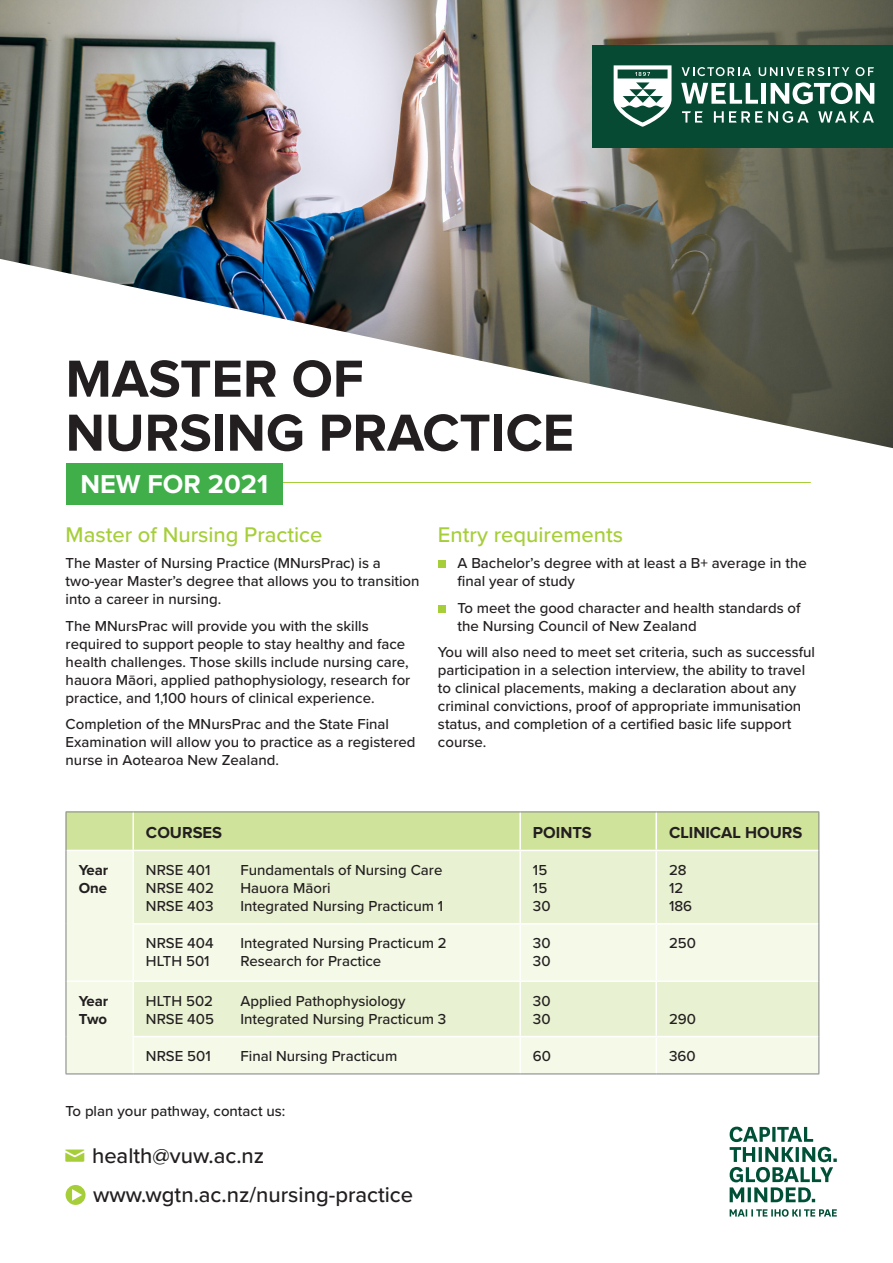
<style>
.page{position:relative;width:893px;height:1263px;background:#fff}
.page>*{position:absolute;margin:0;border:0;box-sizing:border-box;transform-origin:0 0}
.t1{font:700 54px/54px "Proxima Nova";color:#231f20}
.t2{font:700 27px "Proxima Nova";color:#fff}
.t3{font:500 22.05px "Proxima Nova";color:#231f20}
.t4{font:500 22.05px "Proxima Nova";color:#a6ce39}
.t5{font:700 16.5px "Proxima Nova";color:#231f20}
.t6{font:500 15px/18px "Proxima Nova";color:#231f20}
.t7{font:700 15px/18px "Proxima Nova";color:#231f20}
</style>
<div class="page">
<img style="left:0;top:0;width:893px;height:448px">
<hr style="left:69px;top:482px;width:742px;height:1px;background:#a6ce39">
<div style="left:593px;top:45px;width:300px;height:102px;background:#064a34"></div>
<svg style="left:614px;top:65px;width:57px;height:62px"></svg>
<svg style="left:682px;top:111px;width:21px;height:12px"></svg>
<svg style="left:714px;top:111px;width:95px;height:12px"></svg>
<svg style="left:818px;top:111px;width:56px;height:12px"></svg>
<hr style="left:762px;top:83px;width:4px;height:21px;background:#fff">
<svg style="left:681px;top:83px;width:77px;height:21px"></svg>
<svg style="left:771px;top:82px;width:103px;height:22px"></svg>
<svg style="left:682px;top:67px;width:69px;height:9px"></svg>
<svg style="left:759px;top:67px;width:90px;height:9px"></svg>
<svg style="left:856px;top:67px;width:18px;height:9px"></svg>
<svg style="left:730px;top:1209px;width:107px;height:8px"></svg>
<svg style="left:730px;top:1126px;width:107px;height:76px"></svg>
<div style="left:438px;top:560px;width:8px;height:8px;background:#a6ce39"></div>
<div style="left:438px;top:605px;width:8px;height:8px;background:#a6ce39"></div>
<div style="left:67px;top:812px;width:751px;height:38px;background:#d0e39a"></div>
<div style="left:67px;top:851px;width:751px;height:222px;background:#f4f9e8"></div>
<svg style="left:134px;top:851px;width:684px;height:185px;background:#ebf3d8"></svg>
<hr style="left:132px;top:812px;width:2px;height:38px;background:#fff">
<hr style="left:519px;top:812px;width:2px;height:38px;background:#fff">
<hr style="left:655px;top:812px;width:2px;height:38px;background:#fff">
<hr style="left:132px;top:851px;width:2px;height:72px;background:#fff">
<hr style="left:519px;top:851px;width:2px;height:72px;background:#fff">
<hr style="left:655px;top:851px;width:2px;height:72px;background:#fff">
<hr style="left:132px;top:923px;width:388px;height:1px;background:#fff">
<hr style="left:132px;top:924px;width:2px;height:56px;background:#fff">
<hr style="left:520px;top:923px;width:136px;height:1px;background:#fff">
<hr style="left:519px;top:924px;width:2px;height:56px;background:#fff">
<hr style="left:656px;top:923px;width:162px;height:1px;background:#fff">
<hr style="left:655px;top:924px;width:2px;height:56px;background:#fff">
<hr style="left:66px;top:980px;width:67px;height:2px;background:#fff">
<hr style="left:133px;top:980px;width:387px;height:2px;background:#fff">
<hr style="left:132px;top:982px;width:2px;height:54px;background:#fff">
<hr style="left:520px;top:980px;width:136px;height:2px;background:#fff">
<hr style="left:519px;top:982px;width:2px;height:54px;background:#fff">
<hr style="left:656px;top:980px;width:162px;height:2px;background:#fff">
<hr style="left:655px;top:982px;width:2px;height:54px;background:#fff">
<hr style="left:132px;top:1036px;width:388px;height:1px;background:#fff">
<hr style="left:132px;top:1037px;width:2px;height:36px;background:#fff">
<hr style="left:520px;top:1036px;width:136px;height:1px;background:#fff">
<hr style="left:519px;top:1037px;width:2px;height:36px;background:#fff">
<hr style="left:656px;top:1036px;width:162px;height:1px;background:#fff">
<hr style="left:655px;top:1037px;width:2px;height:36px;background:#fff">
<hr style="left:66px;top:811px;width:67px;height:1px;background:#7e8083">
<hr style="left:66px;top:812px;width:1px;height:38px;background:#7e8083">
<hr style="left:133px;top:811px;width:387px;height:1px;background:#7e8083">
<hr style="left:520px;top:811px;width:136px;height:1px;background:#7e8083">
<hr style="left:656px;top:811px;width:163px;height:1px;background:#7e8083">
<hr style="left:818px;top:812px;width:1px;height:38px;background:#7e8083">
<hr style="left:66px;top:850px;width:1px;height:74px;background:#7e8083">
<hr style="left:66px;top:924px;width:1px;height:57px;background:#7e8083">
<hr style="left:818px;top:850px;width:1px;height:74px;background:#7e8083">
<hr style="left:818px;top:924px;width:1px;height:57px;background:#7e8083">
<hr style="left:66px;top:981px;width:1px;height:55px;background:#7e8083">
<hr style="left:66px;top:1036px;width:1px;height:37px;background:#7e8083">
<hr style="left:66px;top:1073px;width:67px;height:1px;background:#7e8083">
<hr style="left:818px;top:981px;width:1px;height:55px;background:#7e8083">
<hr style="left:818px;top:1036px;width:1px;height:37px;background:#7e8083">
<hr style="left:133px;top:1073px;width:387px;height:1px;background:#7e8083">
<hr style="left:520px;top:1073px;width:136px;height:1px;background:#7e8083">
<hr style="left:656px;top:1073px;width:163px;height:1px;background:#7e8083">
<svg style="left:66px;top:1185px;width:20px;height:20px"></svg>
<div style="left:67px;top:463px;width:216px;height:42px;background:#40ae49"></div>
<p class="t1" style="left:66px;top:354px;width:510px">MASTER OF<br>NURSING PRACTICE</p>
<p class="t2" style="left:80px;top:472px;width:189px">NEW FOR 2021</p>
<p class="t4" style="left:66px;top:518px;width:258px">Master of Nursing Practice</p>
<p class="t6" style="left:66px;top:554px;width:355px">The Master of Nursing Practice (MNursPrac) is a two-year Master s’ degree that allows you to transition into a career in nursing.</p>
<p class="t6" style="left:66px;top:616px;width:346px">The MNursPrac will provide you with the skills required to support people to stay healthy and face health challenges. Those skills include nursing care, hauora Māori, applied pathophysiology, research for practice, and 1,100 hours of clinical experience.</p>
<p class="t6" style="left:66px;top:715px;width:351px">Completion of the MNursPrac and the State Final<br>Examination will allow you to practice as a registered nurse in Aotearoa New Zealand.</p>
<p class="t4" style="left:438px;top:518px;width:187px">Entry requirements</p>
<p class="t6" style="left:457px;top:554px;width:351px">A Bachelor s’ degree with at least Ba + average in the final year of study</p>
<p class="t6" style="left:457px;top:598px;width:345px">To meet the good character and health standards of the Nursing Council of New Zealand</p>
<p class="t6" style="left:438px;top:643px;width:379px">You will also need to meet set criteria, such as successful participation in a selection interview, the ability to travel to clinical placements, making a declaration about any criminal convictions, proof of appropriate immunisation status, and completion of a certified basic life support course.</p>
<p class="t5" style="left:146px;top:825px;width:78px">COURSES</p>
<p class="t5" style="left:533px;top:825px;width:60px">POINTS</p>
<p class="t5" style="left:669px;top:825px;width:135px">CLINICAL HOURS</p>
<p class="t7" style="left:79px;top:862px;width:31px">Year<br>One</p>
<p class="t6" style="left:240px;top:860px;width:203px">Fundamentals of Nursing Care</p>
<p class="t6" style="left:146px;top:860px;width:66px">NRSE 401</p>
<p class="t6" style="left:240px;top:878px;width:92px">Hauora Māori</p>
<p class="t6" style="left:146px;top:878px;width:69px">NRSE 402</p>
<p class="t6" style="left:146px;top:896px;width:69px">NRSE 403</p>
<p class="t6" style="left:240px;top:896px;width:204px">Integrated Nursing Practicum 1</p>
<p class="t6" style="left:146px;top:934px;width:69px">NRSE 404</p>
<p class="t6" style="left:240px;top:934px;width:208px">Integrated Nursing Practicum 2</p>
<p class="t6" style="left:146px;top:952px;width:65px">HLTH 501</p>
<p class="t6" style="left:241px;top:952px;width:142px">Research for Practice</p>
<p class="t7" style="left:79px;top:992px;width:31px">Year<br>Two</p>
<p class="t6" style="left:240px;top:991px;width:167px">Applied Pathophysiology</p>
<p class="t6" style="left:146px;top:991px;width:69px">HLTH 502</p>
<p class="t6" style="left:240px;top:1009px;width:207px">Integrated Nursing Practicum 3</p>
<p class="t6" style="left:146px;top:1009px;width:69px">NRSE 405</p>
<p class="t6" style="left:146px;top:1047px;width:66px">NRSE 501</p>
<p class="t6" style="left:240px;top:1047px;width:158px">Final Nursing Practicum</p>
<p class="t6" style="left:66px;top:1101px;width:221px">To plan your pathway, contact us:</p>
<p class="t3" style="left:92px;top:1139px;width:174px">health@vuw.ac.nz</p>
<p class="t3" style="left:93px;top:1178px;width:322px">www.wgtn.ac.nz/nursing-practice</p>
<p class="t6" style="left:533px;top:860px;width:19px">15<br>15<br>30</p>
<p class="t6" style="left:669px;top:860px;width:25px">28<br>12<br>186</p>
<p class="t6" style="left:533px;top:934px;width:19px">30<br>30</p>
<p class="t6" style="left:669px;top:934px;width:28px">250</p>
<p class="t6" style="left:533px;top:991px;width:19px">30</p>
<p class="t6" style="left:533px;top:1009px;width:19px">30</p>
<p class="t6" style="left:533px;top:1047px;width:20px">60</p>
<p class="t6" style="left:669px;top:1009px;width:29px">290</p>
<p class="t6" style="left:669px;top:1047px;width:28px">360</p>
</div>
